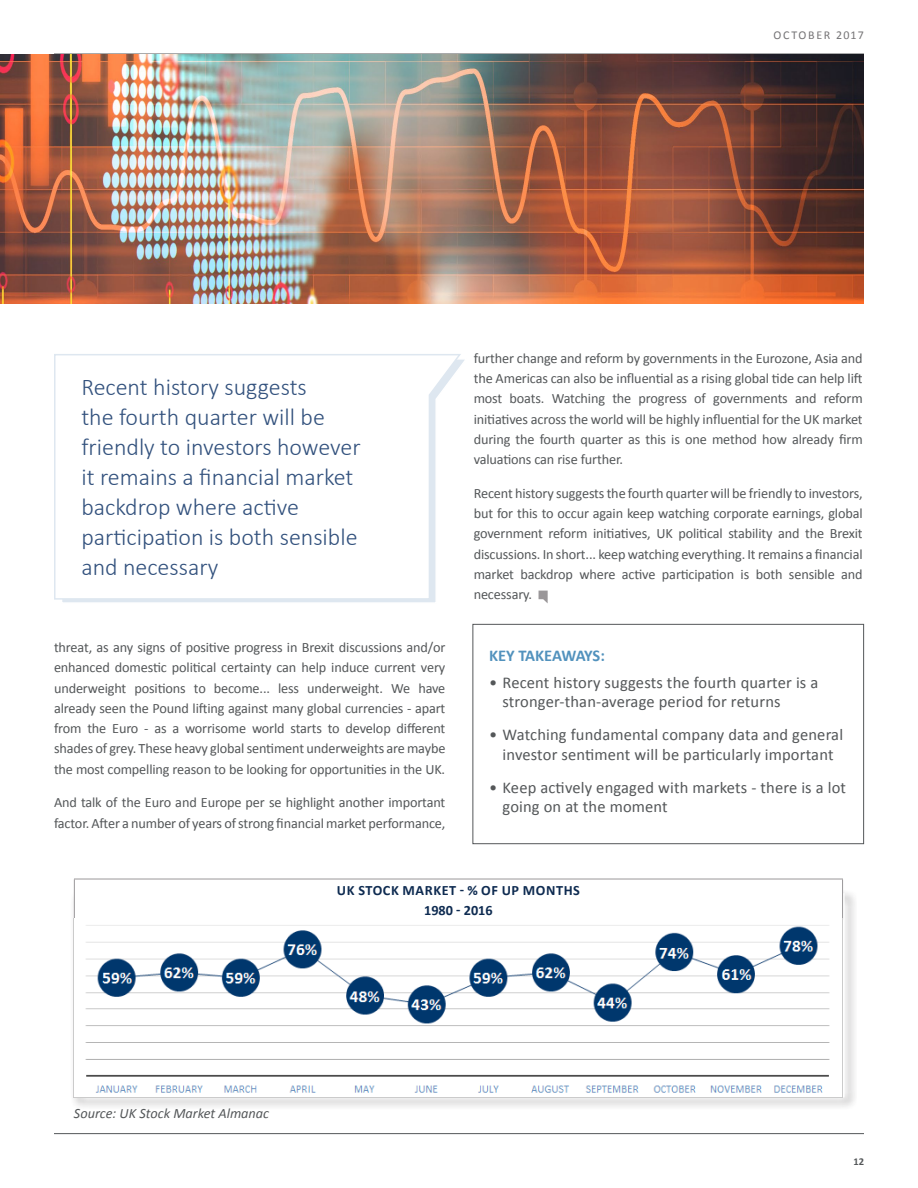
<style>
.page{position:relative;width:918px;height:1188px;background:#fff}
.page>*{position:absolute;margin:0;border:0;box-sizing:border-box;transform-origin:0 0}
.Key_Takeaways_copy{font:300 24px/30px "Calibri";color:#32517d}
.Key_Takeaways_copy-2{font:16.5px/19.5px "Calibri";letter-spacing:.01em;color:#545759}
.t1{font:700 16.5px "Calibri";letter-spacing:-.015em;color:#5292bd}
.Body_copy_9_5_13{font:14.25px/20.2px "Calibri";letter-spacing:-.01em;color:#545759;text-align:justify}
.Key_Takeaways_copy-3{font:700 14.25px/19.5px "Calibri";letter-spacing:.04em;color:#0e2b51;text-align:center}
.Key_Takeaways_copy-4{font:italic 14.25px "Calibri";color:#545759}
.t2{font:12px "Calibri";letter-spacing:.14em;color:#757476}
.t3{font:700 10.5px "Calibri";color:#545759}
</style>
<div class="page">
<hr style="left:54px;top:1133px;width:810px;height:1px;background:#545759">
<img style="left:0;top:54px;width:864px;height:250px">
<div style="left:472px;top:624px;width:392px;height:220px;background:#fff;border:1px solid #545759"></div>
<svg style="left:54px;top:354px;width:409px;height:246px"></svg>
<svg style="left:539px;top:591px;width:9px;height:12px"></svg>
<div style="left:71px;top:890px;width:786px;height:221px;background:#231f20;opacity:.75"></div>
<div style="left:74px;top:879px;width:769px;height:44px;background:#fff"></div>
<hr style="left:74px;top:879px;width:769px;height:1px;background:#9a9799">
<hr style="left:74px;top:879px;width:1px;height:41px;background:#9a9799">
<hr style="left:842px;top:879px;width:1px;height:41px;background:#9a9799">
<img style="left:74px;top:919px;width:769px;height:178px">
<img style="left:0;top:62px;width:16px;height:242px">
<p class="t2" style="left:774px;top:28px;width:92px">OCTOBER 2017</p>
<p class="Key_Takeaways_copy" style="left:81px;top:372px;width:281px">Recent history suggests<br>the fourth quarter will be friendly to investors however it remains a financial market backdrop where active participation is both sensible and necessary</p>
<p class="Body_copy_9_5_13" style="left:54px;top:637px;width:393px">threat, as any signs of positive progress in Brexit discussions and/or enhanced domestic political certainty can help induce current very underweight positions to become... less underweight. We have already seen the Pound lifting against many global currencies - apart from the Euro - as a worrisome world starts to develop different shades of grey. These heavy global sentiment underweights are maybe the most compelling reason to be looking for opportunities in the UK.</p>
<p class="Body_copy_9_5_13" style="left:54px;top:793px;width:393px">And talk of the Euro and Europe per se highlight another important factor. After a number of years of strong financial market performance,</p>
<p class="Body_copy_9_5_13" style="left:474px;top:348px;width:391px">further change and reform by governments in the Eurozone, Asia and the Americas can also be influential as a rising global tide can help lift most boats. Watching the progress of governments and reform initiatives across the world will be highly influential for the UK market during the fourth quarter as this is one method how already firm valuations can rise further.</p>
<p class="Body_copy_9_5_13" style="left:474px;top:483px;width:391px">Recent history suggests the fourth quarter will be friendly to investors, but for this to occur again keep watching corporate earnings, global government reform initiatives, UK political stability and the Brexit discussions. In short... keep watching everything. It remains a financial market backdrop where active participation is both sensible and necessary.</p>
<p class="t1" style="left:489px;top:645px;width:117px">KEY TAKEAWAYS:</p>
<p class="Key_Takeaways_copy-2" style="left:503px;top:672px;width:317px;text-indent:-14px">• Recent history suggests the fourth quarter is a stronger-than-average period for returns</p>
<p class="Key_Takeaways_copy-2" style="left:489px;top:725px;width:356px;text-align:center">• Watching fundamental company data and general investor sentiment will be particularly important</p>
<p class="Key_Takeaways_copy-2" style="left:503px;top:777px;width:345px;text-indent:-14px">• Keep actively engaged with markets - there is a lot going on at the moment</p>
<p class="Key_Takeaways_copy-3" style="left:337px;top:881px;width:245px">UK STOCK MARKET - % OF UP MONTHS<br>1980 - 2016</p>
<p class="Key_Takeaways_copy-4" style="left:74px;top:1103px;width:197px">Source: UK Stock Market Almanac</p>
<p class="t3" style="left:853px;top:1155px;width:12px">12</p>
</div>
